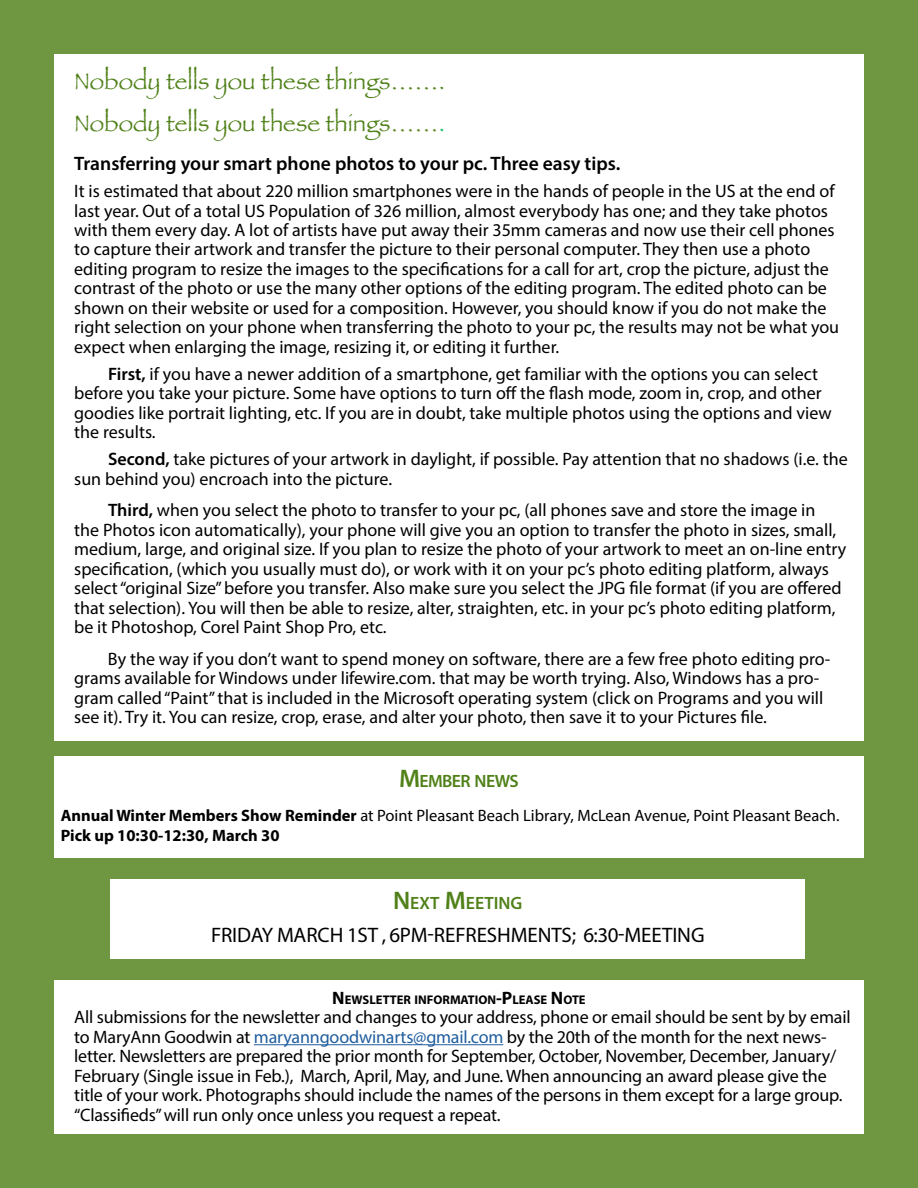
<style>
.page{position:relative;width:918px;height:1188px;background:#6f9742}
.page>*{position:absolute;margin:0;border:0;box-sizing:border-box;transform-origin:0 0}
.t1{font:24px/42px "Papyrus";color:#508119}
.t2{font:21px "Myriad Pro";letter-spacing:-.005em;color:#000}
.t3{font:600 19.5px "Myriad Pro";color:#000}
.t4{font:18px/19.5px "Myriad Pro";color:#000}
.t5{font:600 17.85px "Myriad Pro";color:#508119}
.t6{font:600 17.85px "Myriad Pro";letter-spacing:-.035em;color:#508119}
.t7{font:16.5px/19.8px "Myriad Pro";color:#000}
.t8{font:700 12.6px "Myriad Pro";color:#000}
.s1{color:#0fb95c}
.s2{font-weight:600}
.s3{font-size:25.5px}
.s4{font-weight:700}
.s5{font-size:18px}
.s6{color:#215e9e}
</style>
<div class="page">
<div style="left:54px;top:980px;width:810px;height:154px;background:#fff"></div>
<hr style="left:254px;top:1044px;width:249px;height:1px;background:#215e9e">
<div style="left:54px;top:54px;width:810px;height:687px;background:#fff"></div>
<div style="left:54px;top:756px;width:810px;height:102px;background:#fff"></div>
<div style="left:111px;top:879px;width:694px;height:80px;background:#fff"></div>
<h1 class="t1" style="left:74px;top:60px;width:372px">Nobody tells you these things…….<br>Nobody tells you these things……<span class="s1">.</span></h1>
<p class="t3" style="left:74px;top:151px;width:548px">Transferring your smart phone photos to your pc. Three easy tips.</p>
<p class="t4" style="left:74px;top:181px;width:766px">It is estimated that about 220 million smartphones were in the hands of people in the US at the end of last year. Out of a total US Population of 326 million, almost everybody has one; and they take photos with them every day. A lot of artists have put away their 35mm cameras and now use their cell phones to capture their artwork and transfer the picture to their personal computer. They then use a photo editing program to resize the images to the specifications for a call for art, crop the picture, adjust the contrast of the photo or use the many other options of the editing program. The edited photo can be shown on their website or used for a composition. However, you should know if you do not make the right selection on your phone when transferring the photo to your pc, the results may not be what you expect when enlarging the image, resizing it, or editing it further.</p>
<p class="t4" style="left:74px;top:364px;width:759px;text-indent:34px"><span class="s2">First,</span> if you have a newer addition of a smartphone, get familiar with the options you can select before you take your picture. Some have options to turn off the flash mode, zoom in, crop, and other goodies like portrait lighting, etc. If you are in doubt, take multiple photos using the options and view the results.</p>
<p class="t4" style="left:74px;top:449px;width:775px;text-indent:34px"><span class="s2">Second,</span> take pictures of your artwork in daylight, if possible. Pay attention that no shadows (i.e. the sun behind you) encroach into the picture.</p>
<p class="t4" style="left:74px;top:500px;width:773px;text-indent:34px"><span class="s2">Third,</span> when you select the photo to transfer to your pc, (all phones save and store the image in<br>the Photos icon automatically), your phone will give you an option to transfer the photo in sizes, small, medium, large, and original size. If you plan to resize the photo of your artwork to meet an on-line entry specification, (which you usually must do), or work with it on your pc’s photo editing platform, always select “original Size” before you transfer. Also make sure you select the JPG file format (if you are offered that selection). You will then be able to resize, alter, straighten, etc. in your pc’s photo editing platform, be it Photoshop, Corel Paint Shop Pro, etc.</p>
<p class="t4" style="left:74px;top:649px;width:758px;text-indent:34px">By the way if you don’t want to spend money on software, there are a few free photo editing pro&shy;grams available for Windows under lifewire.com. that may be worth trying. Also, Windows has a pro&shy;gram called “Paint” that is included in the Microsoft operating system (click on Programs and you will see it). Try it. You can resize, crop, erase, and alter your photo, then save it to your Pictures file.</p>
<p class="t6" style="left:399px;top:769px;width:121px"><span class="s3">M</span>EMBER NEWS</p>
<p class="t7" style="left:61px;top:805px;width:780px"><span class="s4">Annual Winter Members Show Reminder</span> at Point Pleasant Beach Library, McLean Avenue, Point Pleasant Beach.<br><span class="s4">Pick up 10:30-12:30, March 30</span></p>
<p class="t5" style="left:393px;top:892px;width:131px"><span class="s3">N</span> EXT <span class="s3">M</span>EETING</p>
<p class="t2" style="left:211px;top:922px;width:495px">FRIDAY MARCH 1ST , 6PM-REFRESHMENTS; 6:30-MEETING</p>
<p class="t8" style="left:332px;top:991px;width:255px"><span class="s5">N</span>EWSLETTER INFORMATION<span class="s5">-P</span>LEASE <span class="s5">N</span>OTE</p>
<p class="t4" style="left:74px;top:1007px;width:778px">All submissions for the newsletter and changes to your address, phone or email should be sent by by email to MaryAnn Goodwin at <span class="s6">maryanngoodwinarts@gmail.com</span> by the 20th of the month for the next news&shy;letter. Newsletters are prepared the prior month for September, October, November, December, January/ February (Single issue in Feb.), March, April, May, and June. When announcing an award please give the title of your work. Photographs should include the names of the persons in them except for a large group. “Classifieds” will run only once unless you request a repeat.</p>
</div>
